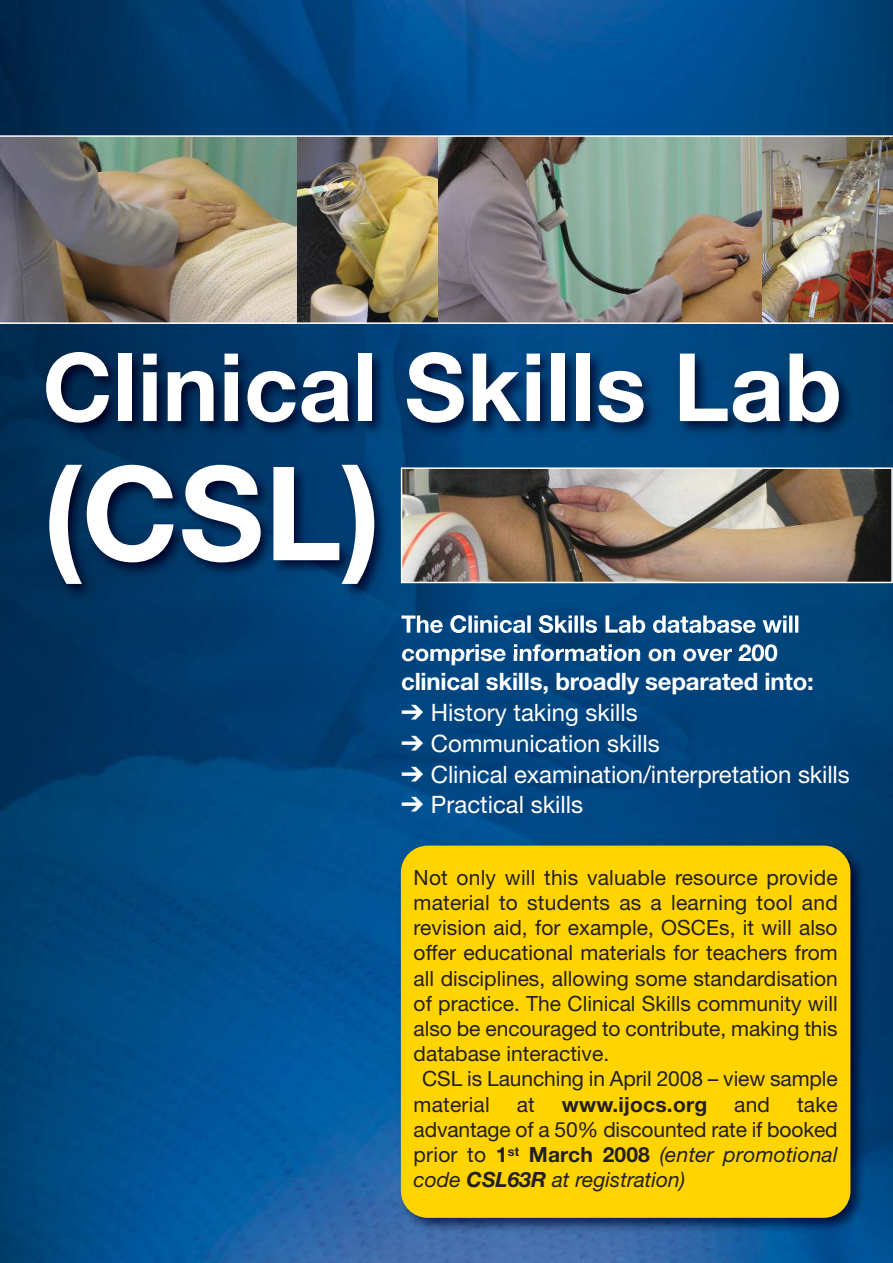
<style>
.page{position:relative;width:893px;height:1263px;background:#fff}
.page>*{position:absolute;margin:0;border:0;box-sizing:border-box;transform-origin:0 0}
.t1{font:700 130.5px "Helvetica Neue";color:#fff}
.t2{font:700 94.5px "Helvetica Neue";letter-spacing:.005em;color:#fff}
.t3{font:24px "Helvetica Neue";color:#fff}
.t4{font:700 24px/28.8px "Helvetica Neue";letter-spacing:-.01em;color:#fff}
.t5{font:21px/25.2px "Helvetica Neue";color:#231f20;text-align:justify}
.t6{font:700 21px "Helvetica Neue";letter-spacing:.01em;color:#231f20}
.s1{font-weight:700}
.s2{font-style:italic}
.s3{font-weight:700;font-style:italic}
</style>
<div class="page">
<img style="left:0;top:0;width:893px;height:1263px">
<img style="left:394px;top:838px;width:476px;height:399px">
<div style="left:401px;top:845px;width:449px;height:373px;background:#ffd400;border-radius:27px"></div>
<img style="left:0;top:584px;width:893px;height:70px">
<img style="left:401px;top:615px;width:244px;height:18px">
<img style="left:402px;top:644px;width:196px;height:10px">
<img style="left:0;top:135px;width:893px;height:449px">
<h2 class="t2" style="left:43px;top:354px;width:801px">Clinical Skills Lab</h2>
<h1 class="t1" style="left:43px;top:467px;width:340px">(CSL)</h1>
<p class="t4" style="left:401px;top:641px;width:414px">comprise information on over 200 clinical skills, broadly separated into:</p>
<p class="t3" style="left:401px;top:704px;width:238px">➔ History taking skills</p>
<p class="t3" style="left:401px;top:735px;width:260px">➔ Communication skills</p>
<p class="t3" style="left:401px;top:765px;width:450px">➔ Clinical examination/interpretation skills</p>
<p class="t3" style="left:401px;top:796px;width:184px">➔ Practical skills</p>
<p class="t5" style="left:414px;top:867px;width:426px">Not only will this valuable resource provide</p>
<p class="t5" style="left:414px;top:892px;width:426px">material to students as a learning tool and</p>
<p class="t5" style="left:414px;top:917px;width:426px">revision aid, for example, OSCEs, it will also</p>
<p class="t5" style="left:414px;top:942px;width:426px">offer educational materials for teachers from</p>
<p class="t5" style="left:414px;top:967px;width:426px">all disciplines, allowing some standardisation</p>
<p class="t5" style="left:414px;top:993px;width:426px">of practice. The Clinical Skills community will</p>
<p class="t5" style="left:414px;top:1018px;width:426px">also be encouraged to contribute, making this</p>
<p class="t5" style="left:414px;top:1043px;width:197px">database interactive.</p>
<p class="t5" style="left:422px;top:1068px;width:417px">CSL is Launching in April 2008 – view sample</p>
<p class="t5" style="left:414px;top:1093px;width:78px">material</p>
<p class="t5" style="left:517px;top:1093px;width:20px">at</p>
<p class="t6" style="left:562px;top:1096px;width:147px">www.ijocs.org</p>
<p class="t5" style="left:734px;top:1093px;width:37px">and</p>
<p class="t5" style="left:414px;top:1093px;width:426px;text-indent:383px">take advantage of a 50% discounted rate if booked prior to <span class="s1">1</span><sup>st</sup> <span class="s1">March 2008</span> <span class="s2">(enter promotional code</span> <span class="s3">CSL63R</span> <span class="s2">at registration)</span></p>
</div>
